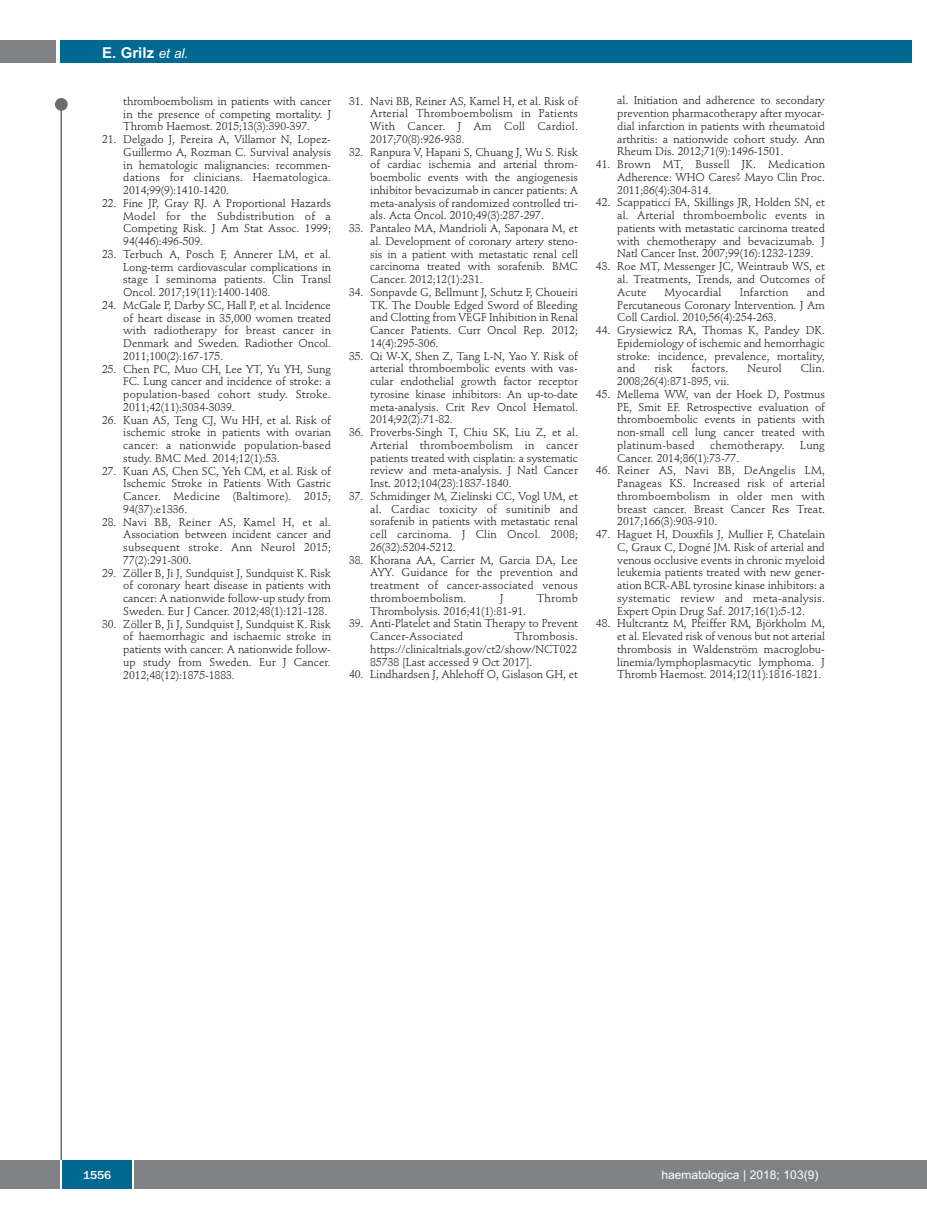
<style>
.page{position:relative;width:927px;height:1225px;background:#fff}
.page>*{position:absolute;margin:0;border:0;box-sizing:border-box;transform-origin:0 0}
.t1{font:700 15px "Arial";color:#fff}
.t2{font:12px "Arial";color:#fff}
.t3{font:500 12px "Franklin Gothic";color:#fff}
.t4{font:11.25px/12.8px "Stempel Schneidler";letter-spacing:-.005em;color:#231f20;text-align:justify}
.t5{font:11.25px "Stempel Schneidler";letter-spacing:.015em;color:#231f20}
.s1{font-weight:400;font-style:italic;font-size:13.5px}
</style>
<div class="page">
<div style="left:911px;top:1160px;width:16px;height:28px;background:#808285"></div>
<div style="left:55px;top:98px;width:13px;height:13px;background:#6c6d70;border-radius:50%"></div>
<hr style="left:60px;top:101px;width:2px;height:1061px;background:#6c6d70">
<div style="left:60px;top:40px;width:852px;height:22px;background:#006991"></div>
<div style="left:0;top:40px;width:56px;height:22px;background:#808285"></div>
<div style="left:0;top:1160px;width:911px;height:28px;background:#808285"></div>
<div style="left:62px;top:1160px;width:71px;height:28px;background:#006991"></div>
<hr style="left:60px;top:1160px;width:2px;height:28px;background:#fff">
<svg style="left:133px;top:1160px;width:1px;height:28px"></svg>
<h1 class="t1" style="left:102px;top:44px;width:88px">E. Grilz <span class="s1">et al.</span></h1>
<p class="t4" style="left:123px;top:96px;width:209px">thromboembolism in patients with cancer in the presence of competing mortality. J Thromb Haemost. 2015;13(3):390-397.</p>
<p class="t4" style="left:123px;top:134px;width:209px;text-indent:-21px">21. Delgado J, Pereira A, Villamor N, Lopez-Guillermo A, Rozman C. Survival analysis in hematologic malignancies: recommen&shy;dations for clinicians. Haematologica.<br>2014;99(9):1410-1420.</p>
<p class="t4" style="left:123px;top:198px;width:209px;text-indent:-21px">22. Fine JP, Gray RJ. A Proportional Hazards Model for the Subdistribution of a Competing Risk. J Am Stat Assoc. 1999; 94(446):496-509.</p>
<p class="t4" style="left:123px;top:249px;width:209px;text-indent:-21px">23. Terbuch A, Posch F, Annerer LM, et al.<br>Long-term cardiovascular complications in stage I seminoma patients. Clin Transl Oncol. 2017;19(11):1400-1408.</p>
<p class="t4" style="left:123px;top:300px;width:209px;text-indent:-21px">24. McGale P, Darby SC, Hall P, et al. Incidence of heart disease in 35,000 women treated with radiotherapy for breast cancer in Denmark and Sweden. Radiother Oncol.<br>2011;100(2):167-175.</p>
<p class="t4" style="left:123px;top:363px;width:209px;text-indent:-21px">25. Chen PC, Muo CH, Lee YT, Yu YH, Sung FC. Lung cancer and incidence of stroke: a population-based cohort study. Stroke.<br>2011;42(11):3034-3039.</p>
<p class="t4" style="left:123px;top:414px;width:209px;text-indent:-21px">26. Kuan AS, Teng CJ, Wu HH, et al. Risk of ischemic stroke in patients with ovarian cancer: a nationwide population-based study. BMC Med. 2014;12(1):53.</p>
<p class="t4" style="left:123px;top:465px;width:209px;text-indent:-21px">27. Kuan AS, Chen SC, Yeh CM, et al. Risk of Ischemic Stroke in Patients With Gastric Cancer. Medicine (Baltimore). 2015; 94(37):e1336.</p>
<p class="t4" style="left:123px;top:516px;width:209px;text-indent:-21px">28. Navi BB, Reiner AS, Kamel H, et al.<br>Association between incident cancer and subsequent stroke. Ann Neurol 2015; 77(2):291-300.</p>
<p class="t4" style="left:123px;top:567px;width:209px;text-indent:-21px">29. Zöller B, Ji J, Sundquist J, Sundquist K. Risk of coronary heart disease in patients with cancer: A nationwide follow-up study from Sweden. Eur J Cancer. 2012;48(1):121-128.</p>
<p class="t4" style="left:123px;top:618px;width:209px;text-indent:-21px">30. Zöller B, Ji J, Sundquist J, Sundquist K. Risk of haemorrhagic and ischaemic stroke in patients with cancer: A nationwide follow&shy;up study from Sweden. Eur J Cancer.<br>2012;48(12):1875-1883.</p>
<p class="t4" style="left:370px;top:95px;width:209px;text-indent:-21px">31. Navi BB, Reiner AS, Kamel H, et al. Risk of Arterial Thromboembolism in Patients With Cancer. J Am Coll Cardiol.<br>2017;70(8):926-938.</p>
<p class="t4" style="left:370px;top:146px;width:209px;text-indent:-21px">32. Ranpura V, Hapani S, Chuang J, Wu S. Risk of cardiac ischemia and arterial throm&shy;boembolic events with the angiogenesis inhibitor bevacizumab in cancer patients: A meta-analysis of randomized controlled tri&shy;als. Acta Oncol. 2010;49(3):287-297.</p>
<p class="t4" style="left:370px;top:223px;width:209px;text-indent:-21px">33. Pantaleo MA, Mandrioli A, Saponara M, et al. Development of coronary artery steno&shy;sis in a patient with metastatic renal cell carcinoma treated with sorafenib. BMC Cancer. 2012;12(1):231.</p>
<p class="t4" style="left:370px;top:287px;width:209px;text-indent:-21px">34. Sonpavde G, Bellmunt J, Schutz F, Choueiri TK. The Double Edged Sword of Bleeding and Clotting from VEGF Inhibition in Renal Cancer Patients. Curr Oncol Rep. 2012; 14(4):295-306.</p>
<p class="t4" style="left:370px;top:350px;width:209px;text-indent:-21px">35. Qi W-X, Shen Z, Tang L-N, Yao Y. Risk of arterial thromboembolic events with vas&shy;cular endothelial growth factor receptor tyrosine kinase inhibitors: An up-to-date meta-analysis. Crit Rev Oncol Hematol.<br>2014;92(2):71-82.</p>
<p class="t4" style="left:370px;top:427px;width:209px;text-indent:-21px">36. Proverbs-Singh T, Chiu SK, Liu Z, et al.<br>Arterial thromboembolism in cancer patients treated with cisplatin: a systematic review and meta-analysis. J Natl Cancer Inst. 2012;104(23):1837-1840.</p>
<p class="t4" style="left:370px;top:491px;width:209px;text-indent:-21px">37. Schmidinger M, Zielinski CC, Vogl UM, et al. Cardiac toxicity of sunitinib and sorafenib in patients with metastatic renal cell carcinoma. J Clin Oncol. 2008; 26(32):5204-5212.</p>
<p class="t4" style="left:370px;top:554px;width:209px;text-indent:-21px">38. Khorana AA, Carrier M, Garcia DA, Lee AYY. Guidance for the prevention and treatment of cancer-associated venous thromboembolism.</p>
<p class="t4" style="left:500px;top:593px;width:5px">J</p>
<p class="t4" style="left:537px;top:593px;width:43px">Thromb</p>
<p class="t4" style="left:370px;top:605px;width:157px">Thrombolysis. 2016;41(1):81-91.</p>
<p class="t4" style="left:370px;top:618px;width:209px;text-indent:-21px">39. Anti-Platelet and Statin Therapy to Prevent<br>Cancer-Associated</p>
<p class="t4" style="left:370px;top:631px;width:209px;text-indent:144px">Thrombosis. https://clinicaltrials.gov/ct2/show/NCT022<br>85738 [Last accessed 9 Oct 2017].</p>
<p class="t4" style="left:349px;top:669px;width:230px">40. Lindhardsen J, Ahlehoff O, Gislason GH, et</p>
<p class="t4" style="left:617px;top:95px;width:209px">al. Initiation and adherence to secondary prevention pharmacotherapy after myocar&shy;dial infarction in patients with rheumatoid arthritis: a nationwide cohort study. Ann Rheum Dis. 2012;71(9):1496-1501.</p>
<p class="t4" style="left:617px;top:159px;width:209px;text-indent:-21px">41. Brown MT, Bussell JK. Medication Adherence: WHO Cares? Mayo Clin Proc.<br>2011;86(4):304-314.</p>
<p class="t4" style="left:617px;top:197px;width:209px;text-indent:-21px">42. Scappaticci FA, Skillings JR, Holden SN, et al. Arterial thromboembolic events in patients with metastatic carcinoma treated with chemotherapy and bevacizumab. J Natl Cancer Inst. 2007;99(16):1232-1239.</p>
<p class="t4" style="left:617px;top:261px;width:209px;text-indent:-21px">43. Roe MT, Messenger JC, Weintraub WS, et al. Treatments, Trends, and Outcomes of Acute</p>
<p class="t4" style="left:617px;top:287px;width:209px;text-indent:189px">and Percutaneous Coronary Intervention. J Am Coll Cardiol. 2010;56(4):254-263.</p>
<p class="t4" style="left:617px;top:325px;width:209px;text-indent:-21px">44. Grysiewicz RA, Thomas K, Pandey DK.<br>Epidemiology of ischemic and hemorrhagic stroke: incidence, prevalence, mortality, and</p>
<p class="t5" style="left:665px;top:287px;width:58px">Myocardial</p>
<p class="t5" style="left:740px;top:287px;width:50px">Infarction</p>
<p class="t4" style="left:654px;top:363px;width:20px">risk</p>
<p class="t5" style="left:692px;top:364px;width:38px">factors.</p>
<p class="t4" style="left:747px;top:363px;width:36px">Neurol</p>
<p class="t4" style="left:801px;top:363px;width:26px">Clin.</p>
<p class="t4" style="left:617px;top:376px;width:114px">2008;26(4):871-895, vii.</p>
<p class="t4" style="left:617px;top:388px;width:209px;text-indent:-21px">45. Mellema WW, van der Hoek D, Postmus PE, Smit EF. Retrospective evaluation of thromboembolic events in patients with non-small cell lung cancer treated with platinum-based</p>
<p class="t5" style="left:710px;top:440px;width:76px">chemotherapy.</p>
<p class="t4" style="left:800px;top:439px;width:26px">Lung</p>
<p class="t4" style="left:617px;top:452px;width:124px">Cancer. 2014;86(1):73-77.</p>
<p class="t4" style="left:617px;top:465px;width:209px;text-indent:-21px">46. Reiner AS, Navi BB, DeAngelis LM, Panageas KS. Increased risk of arterial thromboembolism in older men with breast cancer. Breast Cancer Res Treat.<br>2017;166(3):903-910.</p>
<p class="t4" style="left:617px;top:529px;width:209px;text-indent:-21px">47. Haguet H, Douxfils J, Mullier F, Chatelain C, Graux C, Dogné JM. Risk of arterial and venous occlusive events in chronic myeloid leukemia patients treated with new gener&shy;ation BCR-ABL tyrosine kinase inhibitors: a systematic review and meta-analysis.<br>Expert Opin Drug Saf. 2017;16(1):5-12.</p>
<p class="t4" style="left:617px;top:618px;width:209px;text-indent:-21px">48. Hultcrantz M, Pfeiffer RM, Björkholm M, et al. Elevated risk of venous but not arterial thrombosis in Waldenström macroglobu&shy;linemia/lymphoplasmacytic lymphoma. J Thromb Haemost. 2014;12(11):1816-1821.</p>
<p class="t3" style="left:83px;top:1167px;width:30px">1556</p>
<p class="t2" style="left:661px;top:1167px;width:158px">haematologica | 2018; 103(9)</p>
</div>
